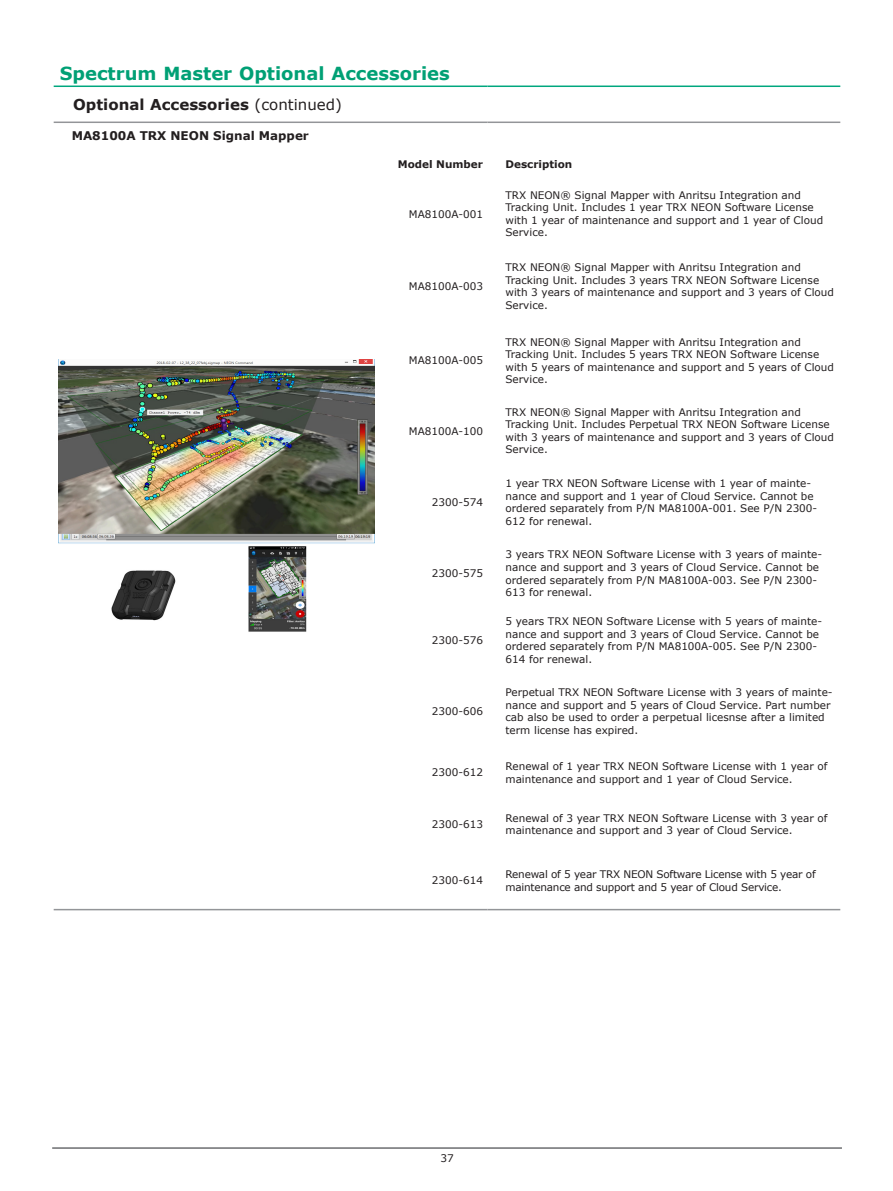
<style>
.page{position:relative;width:893px;height:1191px;background:#fff}
.page>*{position:absolute;margin:0;border:0;box-sizing:border-box;transform-origin:0 0}
.Masthead{font:700 18px "Verdana";color:#00a075}
.Table_1st_level_head{font:700 15px "Verdana";color:#231f20}
.Ordering_Information{font:700 12px "Verdana";color:#231f20}
.Ordering_Information-2{font:10.5px/12.6px "Verdana";color:#231f20}
.Order_Information_2n{font:10.5px "Verdana";color:#231f20}
.Ordering_Information-3{font:10.5px/12.6px "Verdana";letter-spacing:-.02em;color:#231f20}
.Order_Information_2n-2{font:700 10.5px "Verdana";color:#231f20}
.Ordering_Information-4{font:700 10.5px "Verdana";color:#231f20}
.s1{font-weight:400}
</style>
<div class="page">
<hr style="left:52px;top:1147px;width:790px;height:1px;background:#6c6d70">
<hr style="left:54px;top:85px;width:433px;height:2px;background:#00a77e">
<hr style="left:487px;top:85px;width:353px;height:2px;background:#00a77e">
<hr style="left:54px;top:121px;width:433px;height:2px;background:#939598">
<hr style="left:487px;top:121px;width:353px;height:2px;background:#939598">
<hr style="left:54px;top:909px;width:433px;height:1px;background:#939598">
<hr style="left:487px;top:909px;width:353px;height:1px;background:#939598">
<img style="left:58px;top:360px;width:316px;height:272px">
<p class="Masthead" style="left:60px;top:61px;width:392px">Spectrum Master Optional Accessories</p>
<p class="Table_1st_level_head" style="left:73px;top:94px;width:270px">Optional Accessories <span class="s1">(continued)</span></p>
<p class="Ordering_Information" style="left:72px;top:127px;width:239px">MA8100A TRX NEON Signal Mapper</p>
<p class="Order_Information_2n-2" style="left:398px;top:157px;width:87px">Model Number</p>
<p class="Ordering_Information-4" style="left:505px;top:156px;width:68px">Description</p>
<p class="Order_Information_2n" style="left:409px;top:207px;width:76px">MA8100A-001</p>
<p class="Order_Information_2n" style="left:409px;top:279px;width:76px">MA8100A-003</p>
<p class="Order_Information_2n" style="left:409px;top:353px;width:76px">MA8100A-005</p>
<p class="Order_Information_2n" style="left:409px;top:423px;width:76px">MA8100A-100</p>
<p class="Order_Information_2n" style="left:432px;top:495px;width:53px">2300-574</p>
<p class="Order_Information_2n" style="left:432px;top:566px;width:53px">2300-575</p>
<p class="Order_Information_2n" style="left:432px;top:633px;width:53px">2300-576</p>
<p class="Order_Information_2n" style="left:432px;top:704px;width:53px">2300-606</p>
<p class="Ordering_Information-2" style="left:505px;top:189px;width:319px">TRX NEON® Signal Mapper with Anritsu Integration and Tracking Unit. Includes 1 year TRX NEON Software License with 1 year of maintenance and support and 1 year of Cloud Service.</p>
<p class="Ordering_Information-2" style="left:505px;top:261px;width:330px">TRX NEON® Signal Mapper with Anritsu Integration and Tracking Unit. Includes 3 years TRX NEON Software License with 3 years of maintenance and support and 3 years of Cloud Service.</p>
<p class="Ordering_Information-2" style="left:505px;top:335px;width:330px">TRX NEON® Signal Mapper with Anritsu Integration and Tracking Unit. Includes 5 years TRX NEON Software License with 5 years of maintenance and support and 5 years of Cloud Service.</p>
<p class="Ordering_Information-2" style="left:505px;top:405px;width:330px">TRX NEON® Signal Mapper with Anritsu Integration and Tracking Unit. Includes Perpetual TRX NEON Software License with 3 years of maintenance and support and 3 years of Cloud Service.</p>
<p class="Ordering_Information-2" style="left:505px;top:477px;width:313px">1 year TRX NEON Software License with 1 year of mainte&shy;nance and support and 1 year of Cloud Service. Cannot be ordered separately from P/N MA8100A-001. See P/N 2300- 612 for renewal.</p>
<p class="Ordering_Information-2" style="left:505px;top:548px;width:318px">3 years TRX NEON Software License with 3 years of mainte&shy;nance and support and 3 years of Cloud Service. Cannot be ordered separately from P/N MA8100A-003. See P/N 2300- 613 for renewal.</p>
<p class="Ordering_Information-2" style="left:505px;top:615px;width:318px">5 years TRX NEON Software License with 5 years of mainte&shy;nance and support and 3 years of Cloud Service. Cannot be ordered separately from P/N MA8100A-005. See P/N 2300- 614 for renewal.</p>
<p class="Ordering_Information-2" style="left:505px;top:686px;width:329px">Perpetual TRX NEON Software License with 3 years of mainte&shy;nance and support and 5 years of Cloud Service. Part number cab also be used to order a perpetual licesnse after a limited term license has expired.</p>
<p class="Order_Information_2n" style="left:432px;top:765px;width:53px">2300-612</p>
<p class="Ordering_Information-2" style="left:505px;top:760px;width:324px">Renewal of 1 year TRX NEON Software License with 1 year of maintenance and support and 1 year of Cloud Service.</p>
<p class="Order_Information_2n" style="left:432px;top:816px;width:53px">2300-613</p>
<p class="Ordering_Information-2" style="left:505px;top:811px;width:324px">Renewal of 3 year TRX NEON Software License with 3 year of maintenance and support and 3 year of Cloud Service.</p>
<p class="Order_Information_2n" style="left:432px;top:873px;width:53px">2300-614</p>
<p class="Ordering_Information-3" style="left:505px;top:867px;width:312px">Renewal of 5 year TRX NEON Software License with 5 year of maintenance and support and 5 year of Cloud Service.</p>
<p class="Ordering_Information-2" style="left:440px;top:1152px;width:15px">37</p>
</div>
